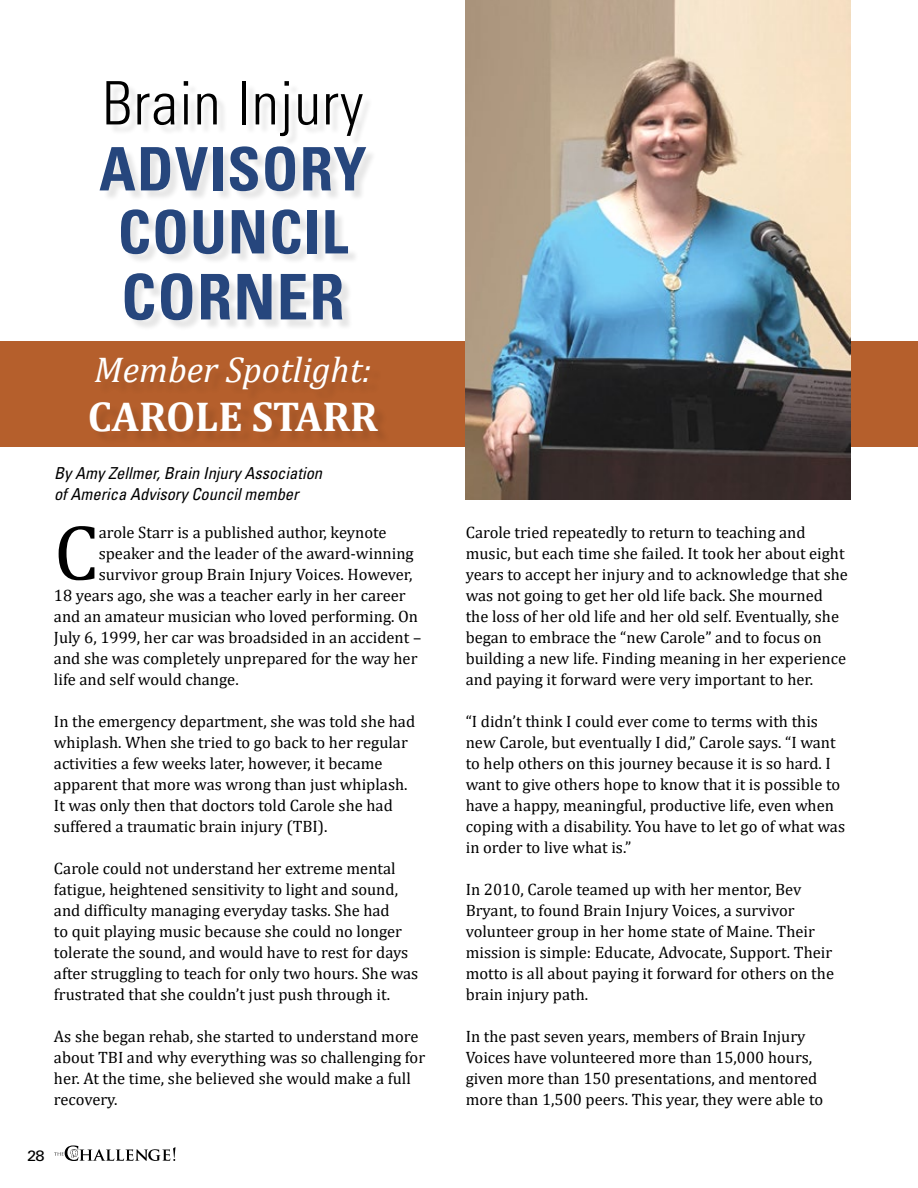
<style>
.page{position:relative;width:918px;height:1188px;background:#fff}
.page>*{position:absolute;margin:0;border:0;box-sizing:border-box;transform-origin:0 0}
.t1{font:79.5px "Cambria";color:#000}
.t2{font:700 condensed 63px "Univers LT Std";letter-spacing:.02em;color:#26467d}
.t3{font:700 condensed 60px/63px "Univers LT Std";letter-spacing:.02em;color:#26467d;text-align:center}
.t4{font:300 condensed 60px "Univers LT Std";letter-spacing:.02em;color:#000}
.t5{font:700 42px "Cambria";color:#fff}
.t6{font:italic 36px "Cambria";color:#fff}
.t7{font:16.5px/21px "Cambria";color:#000}
.t8{font:italic condensed 16.5px/21px "Univers LT Std";color:#000}
.t9{font:15px "Univers LT Std";color:#000;scale:1.1 1}
</style>
<div class="page">
<svg style="left:54px;top:1145px;width:122px;height:16px"></svg>
<div style="left:0;top:341px;width:918px;height:106px;background:#b55f2c"></div>
<img style="left:466px;top:0;width:384px;height:500px">
<div style="left:102px;top:83px;width:275px;height:248px;background:#000;opacity:.1"></div>
<h3 class="t4" style="left:102px;top:67px;width:263px">Brain Injury</h3>
<h3 class="t3" style="left:99px;top:137px;width:269px">ADVISORY<br>COUNCIL</h3>
<h2 class="t2" style="left:121px;top:258px;width:225px">CORNER</h2>
<h3 class="t6" style="left:94px;top:345px;width:279px">Member Spotlight:</h3>
<h3 class="t5" style="left:88px;top:387px;width:292px">CAROLE STARR</h3>
<p class="t8" style="left:54px;top:462px;width:270px">By Amy Zellmer, Brain Injury Association of America Advisory Council member</p>
<h1 class="t1" style="left:54px;top:506px;width:46px">C</h1>
<p class="t7" style="left:99px;top:522px;width:289px">arole Starr is a published author, keynote</p>
<p class="t7" style="left:99px;top:543px;width:316px">speaker and the leader of the award-winning</p>
<p class="t7" style="left:99px;top:564px;width:315px">survivor group Brain Injury Voices. However,</p>
<p class="t7" style="left:54px;top:585px;width:353px">18 years ago, she was a teacher early in her career</p>
<p class="t7" style="left:54px;top:606px;width:366px">and an amateur musician who loved performing. On</p>
<p class="t7" style="left:54px;top:627px;width:369px">July 6, 1999, her car was broadsided in an accident –</p>
<p class="t7" style="left:54px;top:648px;width:365px">and she was completely unprepared for the way her</p>
<p class="t7" style="left:54px;top:669px;width:186px">life and self would change.</p>
<p class="t7" style="left:54px;top:711px;width:363px">In the emergency department, she was told she had whiplash. When she tried to go back to her regular activities a few weeks later, however, it became apparent that more was wrong than just whiplash.<br>It was only then that doctors told Carole she had suffered a traumatic brain injury (TBI).</p>
<p class="t7" style="left:54px;top:858px;width:366px">Carole could not understand her extreme mental fatigue, heightened sensitivity to light and sound, and difficulty managing everyday tasks. She had<br>to quit playing music because she could no longer tolerate the sound, and would have to rest for days after struggling to teach for only two hours. She was frustrated that she couldn’t just push through it.</p>
<p class="t7" style="left:54px;top:1026px;width:373px">As she began rehab, she started to understand more about TBI and why everything was so challenging for her. At the time, she believed she would make a full recovery.</p>
<p class="t9" style="left:27px;top:1147px;width:17px">28</p>
<p class="t7" style="left:466px;top:522px;width:384px">Carole tried repeatedly to return to teaching and music, but each time she failed. It took her about eight years to accept her injury and to acknowledge that she was not going to get her old life back. She mourned the loss of her old life and her old self. Eventually, she began to embrace the “new Carole” and to focus on building a new life. Finding meaning in her experience and paying it forward were very important to her.</p>
<p class="t7" style="left:466px;top:711px;width:381px">“I didn’t think I could ever come to terms with this new Carole, but eventually I did,” Carole says. “I want to help others on this journey because it is so hard. I want to give others hope to know that it is possible to have a happy, meaningful, productive life, even when coping with a disability. You have to let go of what was in order to live what is.”</p>
<p class="t7" style="left:466px;top:879px;width:370px">In 2010, Carole teamed up with her mentor, Bev Bryant, to found Brain Injury Voices, a survivor volunteer group in her home state of Maine. Their mission is simple: Educate, Advocate, Support. Their motto is all about paying it forward for others on the brain injury path.</p>
<p class="t7" style="left:466px;top:1026px;width:359px">In the past seven years, members of Brain Injury Voices have volunteered more than 15,000 hours, given more than 150 presentations, and mentored more than 1,500 peers. This year, they were able to</p>
</div>
